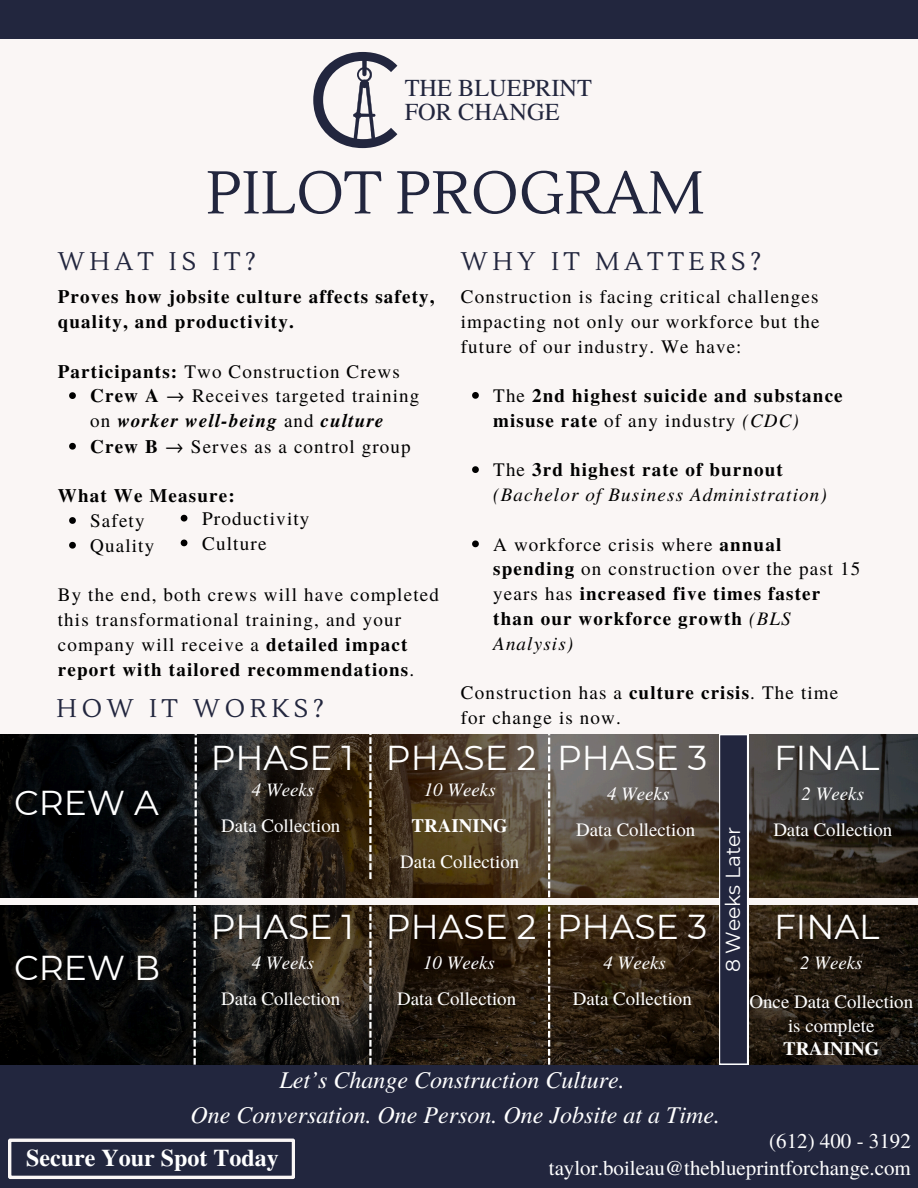
<style>
.page{position:relative;width:918px;height:1188px;background:#faf6f5}
.page>*{position:absolute;margin:0;border:0;box-sizing:border-box;transform-origin:0 0}
.t1{font:135px "Montserrat";color:#22263e}
.t2{font:60px "Lustria";color:#22263e}
.t3{font:34.5px "Montserrat";color:#fff}
.t4{font:25.5px "Lustria";letter-spacing:.185em;color:#22263e}
.t5{font:24.3px/23.7px "Te X Gyre Termes";color:#22263e}
.t6{font:italic 24px/34.8px "Te X Gyre Termes";color:#fff;text-align:center}
.t7{font:700 24px "Te X Gyre Termes";color:#fff}
.t8{font:21px "Te X Gyre Termes";color:#fff}
.t9{font:20.25px "Montserrat";color:#fff}
.t10{font:19.2px "Te X Gyre Termes";letter-spacing:.06em;color:#000}
.t11{font:19.05px/24.8px "Te X Gyre Termes";letter-spacing:.06em;color:#000}
.t12{font:700 19.05px/24.8px "Te X Gyre Termes";letter-spacing:.06em;color:#000}
.t13{font:italic 19.05px/24.8px "Te X Gyre Termes";letter-spacing:.06em;color:#000}
.t14{font:18.9px/23.7px "Te X Gyre Termes";color:#fff;text-align:center}
.t15{font:italic 18.9px "Te X Gyre Termes";color:#fff}
.t16{font:700 18.9px "Te X Gyre Termes";color:#fff}
.s1{font-weight:700}
.s2{font-weight:700;font-style:italic}
.s3{font-weight:400}
.s4{font-weight:400;font-style:italic}
.s5{font-style:normal}
.s6{font-weight:700;font-style:normal}
</style>
<div class="page">
<div style="left:1px;top:0;width:917px;height:38px;background:#22263e"></div>
<div style="left:1px;top:1065px;width:917px;height:123px;background:#22263e"></div>
<svg style="left:353px;top:58px;width:22px;height:87px"></svg>
<svg style="left:8px;top:1139px;width:287px;height:40px"></svg>
<svg style="left:472px;top:392px;width:7px;height:7px"></svg>
<svg style="left:472px;top:466px;width:7px;height:7px"></svg>
<svg style="left:472px;top:540px;width:7px;height:7px"></svg>
<img style="left:0;top:734px;width:918px;height:163px">
<img style="left:0;top:906px;width:918px;height:159px">
<svg style="left:194px;top:906px;width:2px;height:159px"></svg>
<svg style="left:195px;top:734px;width:2px;height:163px"></svg>
<svg style="left:369px;top:734px;width:3px;height:145px"></svg>
<svg style="left:548px;top:734px;width:2px;height:163px"></svg>
<svg style="left:369px;top:907px;width:3px;height:158px"></svg>
<svg style="left:548px;top:907px;width:2px;height:158px"></svg>
<svg style="left:719px;top:734px;width:29px;height:331px;background:#34384e"></svg>
<svg style="left:69px;top:392px;width:7px;height:7px"></svg>
<svg style="left:69px;top:443px;width:7px;height:7px"></svg>
<svg style="left:69px;top:517px;width:7px;height:7px"></svg>
<svg style="left:69px;top:542px;width:7px;height:7px"></svg>
<svg style="left:181px;top:515px;width:6px;height:7px"></svg>
<svg style="left:181px;top:540px;width:6px;height:6px"></svg>
<p class="t1" style="left:306px;top:17px;width:99px">C</p>
<h3 class="t5" style="left:405px;top:75px;width:189px">THE BLUEPRINT<br>FOR CHANGE</h3>
<h3 class="t2" style="left:206px;top:156px;width:500px">PILOT PROGRAM</h3>
<p class="t4" style="left:58px;top:246px;width:200px">WHAT IS IT?</p>
<p class="t12" style="left:58px;top:284px;width:378px">Proves how jobsite culture affects safety, quality, and productivity.</p>
<h2 class="t11" style="left:58px;top:358px;width:343px"><span class="s1">Participants:</span> Two Construction Crews</h2>
<p class="t11" style="left:90px;top:383px;width:331px"><span class="s1">Crew A</span> → Receives targeted training on <span class="s2">worker well-being</span> and <span class="s2">culture</span></p>
<h2 class="t11" style="left:90px;top:433px;width:322px"><span class="s1">Crew B</span> → Serves as a control group</h2>
<p class="t12" style="left:58px;top:483px;width:178px">What We Measure:</p>
<p class="t11" style="left:90px;top:507px;width:56px">Safety</p>
<p class="t11" style="left:90px;top:532px;width:65px">Quality</p>
<h2 class="t11" style="left:58px;top:582px;width:383px">By the end, both crews will have completed this transformational training, and your company will receive a <span class="s1">detailed impact report with tailored recommendations</span>.</h2>
<p class="t10" style="left:202px;top:505px;width:109px">Productivity</p>
<p class="t10" style="left:202px;top:529px;width:66px">Culture</p>
<h1 class="t4" style="left:57px;top:693px;width:269px">HOW IT WORKS?</h1>
<p class="t4" style="left:461px;top:246px;width:302px">WHY IT MATTERS?</p>
<h6 class="t11" style="left:461px;top:283px;width:360px;text-align:justify">Construction is facing critical challenges impacting not only our workforce but the future of our industry. We have:</h6>
<p class="t12" style="left:493px;top:382px;width:351px"><span class="s3">The</span> 2nd highest suicide and substance misuse rate <span class="s3">of any industry</span> <span class="s4">(CDC)</span></p>
<p class="t13" style="left:493px;top:456px;width:335px"><span class="s5">The</span> <span class="s6">3rd highest rate of burnout </span>(Bachelor of Business Administration)</p>
<p class="t12" style="left:493px;top:531px;width:369px"><span class="s3">A workforce crisis where</span> annual spending <span class="s3">on construction over the past 15 years has</span> increased five times faster than our workforce growth <span class="s4">(BLS<br>Analysis)</span></p>
<h6 class="t11" style="left:461px;top:679px;width:379px">Construction has a <span class="s1">culture crisis</span>. The time for change is now.</h6>
<p class="t3" style="left:14px;top:781px;width:146px">CREW A</p>
<p class="t3" style="left:14px;top:946px;width:148px">CREW B</p>
<p class="t3" style="left:211px;top:737px;width:145px">PHASE 1</p>
<h2 class="t3" style="left:386px;top:737px;width:152px">PHASE 2</h2>
<p class="t3" style="left:557px;top:737px;width:152px">PHASE 3</p>
<p class="t3" style="left:774px;top:736px;width:107px">FINAL</p>
<p class="t15" style="left:252px;top:776px;width:64px">4 Weeks</p>
<p class="t14" style="left:221px;top:813px;width:121px">Data Collection</p>
<p class="t15" style="left:424px;top:776px;width:73px">10 Weeks</p>
<p class="t16" style="left:412px;top:811px;width:98px">TRAINING</p>
<h2 class="t14" style="left:400px;top:849px;width:121px">Data Collection</h2>
<p class="t15" style="left:607px;top:779px;width:64px">4 Weeks</p>
<p class="t14" style="left:576px;top:816px;width:121px">Data Collection</p>
<p class="t15" style="left:802px;top:780px;width:64px">2 Weeks</p>
<h2 class="t14" style="left:773px;top:817px;width:121px">Data Collection</h2>
<p class="t9" style="left:720px;top:972px;width:147px;rotate:-90deg">8 Weeks Later</p>
<p class="t3" style="left:211px;top:906px;width:145px">PHASE 1</p>
<p class="t3" style="left:386px;top:906px;width:152px">PHASE 2</p>
<h3 class="t3" style="left:557px;top:906px;width:152px">PHASE 3</h3>
<p class="t3" style="left:774px;top:905px;width:107px">FINAL</p>
<p class="t15" style="left:252px;top:949px;width:64px">4 Weeks</p>
<p class="t14" style="left:221px;top:986px;width:121px">Data Collection</p>
<h2 class="t15" style="left:423px;top:949px;width:73px">10 Weeks</h2>
<p class="t14" style="left:397px;top:986px;width:121px">Data Collection</p>
<h2 class="t15" style="left:603px;top:949px;width:64px">4 Weeks</h2>
<p class="t14" style="left:573px;top:986px;width:121px">Data Collection</p>
<p class="t15" style="left:800px;top:949px;width:64px">2 Weeks</p>
<p class="t14" style="left:750px;top:989px;width:165px">Once Data Collection is complete<br><span class="s1">TRAINING</span></p>
<p class="t6" style="left:190px;top:1061px;width:531px">Let’s Change Construction Culture.<br>One Conversation. One Person. One Jobsite at a Time.</p>
<p class="t7" style="left:26px;top:1139px;width:254px">Secure Your Spot Today</p>
<h2 class="t8" style="left:769px;top:1125px;width:143px">(612) 400 - 3192</h2>
<p class="t8" style="left:549px;top:1152px;width:364px">taylor.boileau@theblueprintforchange.com</p>
</div>
